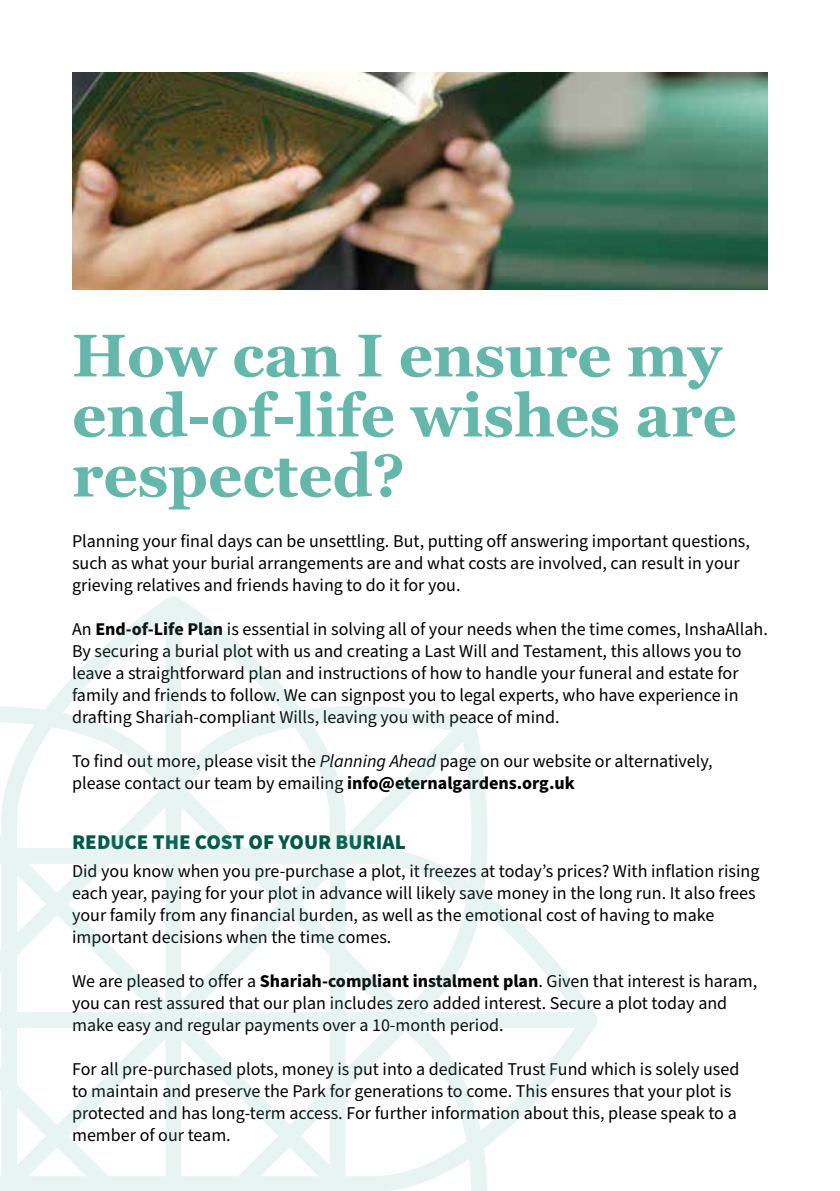
<style>
.page{position:relative;width:840px;height:1191px;background:#fff}
.page>*{position:absolute;margin:0;border:0;box-sizing:border-box;transform-origin:0 0}
.t1{font:700 60px/60px "Georgia";color:#64b7aa}
.t2{font:900 21px "Source Sans Pro";color:#005847}
.t3{font:18px/22px "Source Sans Pro";color:#000}
.s1{font-weight:700}
.s2{font-style:italic}
</style>
<div class="page">
<img style="left:72px;top:72px;width:695px;height:218px">
<svg style="left:0;top:596px;width:597px;height:595px"></svg>
<h1 class="t1" style="left:72px;top:322px;width:665px">How can I ensure my end-of-life wishes are respected?</h1>
<p class="t3" style="left:72px;top:530px;width:679px">Planning your final days can be unsettling. But, putting off answering important questions, such as what your burial arrangements are and what costs are involved, can result in your grieving relatives and friends having to do it for you.</p>
<p class="t3" style="left:72px;top:618px;width:697px">An <span class="s1">End-of-Life Plan</span> is essential in solving all of your needs when the time comes, InshaAllah.<br>By securing a burial plot with us and creating a Last Will and Testament, this allows you to leave a straightforward plan and instructions of how to handle your funeral and estate for family and friends to follow. We can signpost you to legal experts, who have experience in drafting Shariah-compliant Wills, leaving you with peace of mind.</p>
<p class="t3" style="left:72px;top:750px;width:642px">To find out more, please visit the <span class="s2">Planning Ahead</span> page on our website or alternatively, please contact our team by emailing <span class="s1">info@eternalgardens.org.uk</span></p>
<p class="t2" style="left:72px;top:827px;width:335px">REDUCE THE COST OF YOUR BURIAL</p>
<p class="t3" style="left:72px;top:860px;width:688px">Did you know when you pre-purchase a plot, it freezes at today’s prices? With inflation rising each year, paying for your plot in advance will likely save money in the long run. It also frees your family from any financial burden, as well as the emotional cost of having to make important decisions when the time comes.</p>
<p class="t3" style="left:72px;top:970px;width:686px">We are pleased to offer a <span class="s1">Shariah-compliant instalment plan</span>. Given that interest is haram, you can rest assured that our plan includes zero added interest. Secure a plot today and make easy and regular payments over a 10-month period.</p>
<p class="t3" style="left:72px;top:1058px;width:668px">For all pre-purchased plots, money is put into a dedicated Trust Fund which is solely used to maintain and preserve the Park for generations to come. This ensures that your plot is protected and has long-term access. For further information about this, please speak to a member of our team.</p>
</div>
